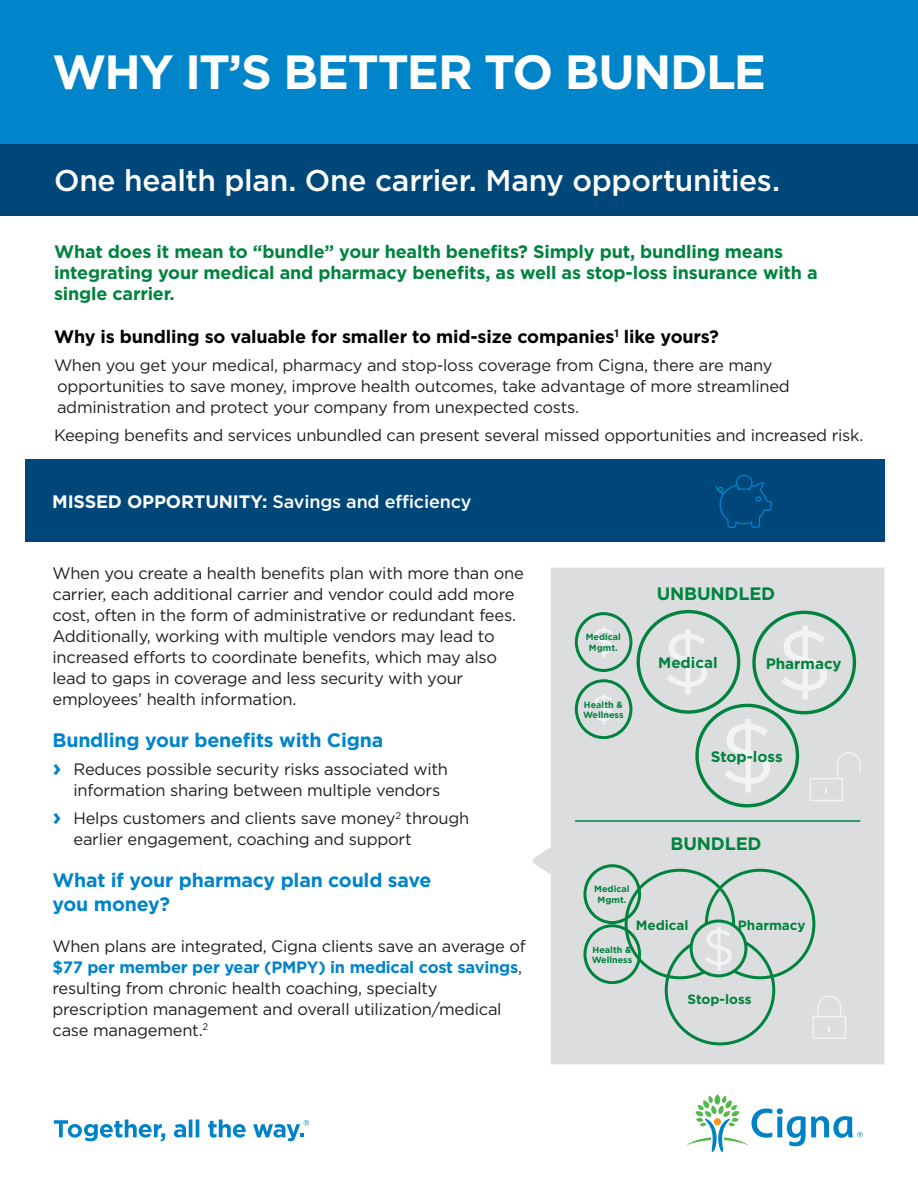
<style>
.page{position:relative;width:918px;height:1188px;background:#fff}
.page>*{position:absolute;margin:0;border:0;box-sizing:border-box;transform-origin:0 0}
.Headline_bold_40_45{font:700 48px "Gotham";letter-spacing:-.03em;color:#fff}
.Headline_bold_40_45-2{font:500 30px "Gotham";letter-spacing:-.01em;color:#fff}
.Sr_G-Subhead-color{font:700 19.5px/24px "Gotham";letter-spacing:-.01em;color:#0084ca}
.Subhead_body_bold_12{font:700 18px/21px "Gotham";letter-spacing:-.01em;color:#00833e}
.Subhead_body_bold_12-2{font:700 18px "Gotham";letter-spacing:-.01em;color:#000}
.Subhead_body_bold_12-3{font:500 18px "Gotham";letter-spacing:-.01em;color:#fff}
.Subhead_body_bold_12-4{font:16.5px/21px "Gotham";letter-spacing:-.015em;color:#231f20}
.Sr_Bullet_copy_book{font:16.5px/21px "Gotham";letter-spacing:-.015em;color:#231f20}
.t1{font:700 15.15px "Gotham";color:#00833e}
.t2{font:700 13.5px "Gotham";color:#00833e}
.t3{font:700 9px/10.8px "Gotham";color:#00833e;text-align:center}
.s1{font-weight:700}
.s2{font-weight:700;font-size:24px;color:#0084ca}
.s3{font-weight:700;color:#0084ca}
</style>
<div class="page">
<div style="left:0;top:0;width:918px;height:215px;background:#0084ca"></div>
<div style="left:0;top:144px;width:918px;height:72px;background:#004779"></div>
<svg style="left:54px;top:1120px;width:111px;height:21px"></svg>
<svg style="left:174px;top:1120px;width:25px;height:18px"></svg>
<svg style="left:208px;top:1120px;width:38px;height:18px"></svg>
<svg style="left:253px;top:1120px;width:56px;height:21px"></svg>
<svg style="left:687px;top:1094px;width:176px;height:58px"></svg>
<div style="left:25px;top:459px;width:859px;height:83px;background:#004779"></div>
<svg style="left:716px;top:475px;width:56px;height:53px"></svg>
<svg style="left:533px;top:568px;width:351px;height:496px;background:#d7dcdc"></svg>
<hr style="left:576px;top:820px;width:284px;height:2px;background:#00833e">
<svg style="left:724px;top:719px;width:46px;height:73px"></svg>
<div style="left:665px;top:935px;width:110px;height:110px;border:3px solid #00833e;border-radius:50%"></div>
<div style="left:705px;top:869px;width:110px;height:110px;border:3px solid #00833e;border-radius:50%"></div>
<div style="left:625px;top:869px;width:110px;height:110px;border:3px solid #00833e;border-radius:50%"></div>
<svg style="left:691px;top:921px;width:55px;height:55px"></svg>
<div style="left:690px;top:920px;width:57px;height:57px;border:3px solid #00833e;border-radius:50%"></div>
<svg style="left:705px;top:927px;width:27px;height:43px"></svg>
<svg style="left:813px;top:995px;width:33px;height:44px"></svg>
<svg style="left:810px;top:752px;width:51px;height:49px;background:#dddee0"></svg>
<svg style="left:781px;top:626px;width:46px;height:73px"></svg>
<svg style="left:594px;top:694px;width:19px;height:31px"></svg>
<svg style="left:594px;top:627px;width:19px;height:30px"></svg>
<svg style="left:667px;top:629px;width:40px;height:66px"></svg>
<div style="left:583px;top:864px;width:58px;height:60px;border:3px solid #00833e;border-radius:50%"></div>
<div style="left:583px;top:924px;width:58px;height:60px;border:3px solid #00833e;border-radius:50%"></div>
<div style="left:575px;top:612px;width:57px;height:60px;border:3px solid #00833e;border-radius:50%"></div>
<div style="left:575px;top:679px;width:57px;height:60px;border:3px solid #00833e;border-radius:50%"></div>
<div style="left:637px;top:610px;width:103px;height:104px;border:3px solid #00833e;border-radius:50%"></div>
<div style="left:752px;top:611px;width:104px;height:103px;border:3px solid #00833e;border-radius:50%"></div>
<div style="left:695px;top:704px;width:104px;height:103px;border:3px solid #00833e;border-radius:50%"></div>
<p class="Headline_bold_40_45" style="left:52px;top:44px;width:715px">WHY IT’S BETTER TO BUNDLE</p>
<p class="Headline_bold_40_45-2" style="left:54px;top:161px;width:728px">One health plan. One carrier. Many opportunities.</p>
<p class="Subhead_body_bold_12" style="left:54px;top:241px;width:765px">What does it mean to “bundle” your health benefits? Simply put, bundling means integrating your medical and pharmacy benefits, as well as stop-loss insurance with a single carrier.</p>
<p class="Subhead_body_bold_12-2" style="left:54px;top:326px;width:666px">Why is bundling so valuable for smaller to mid-size companies<sup>1</sup> like yours?</p>
<p class="Sr_Bullet_copy_book" style="left:54px;top:354px;width:737px">When you get your medical, pharmacy and stop-loss coverage from Cigna, there are many opportunities to save money, improve health outcomes, take advantage of more streamlined administration and protect your company from unexpected costs.</p>
<p class="Sr_Bullet_copy_book" style="left:54px;top:424px;width:811px">Keeping benefits and services unbundled can present several missed opportunities and increased risk.</p>
<p class="Subhead_body_bold_12-3" style="left:52px;top:490px;width:421px"><span class="s1">MISSED OPPORTUNITY:</span> Savings and efficiency</p>
<p class="Subhead_body_bold_12-4" style="left:52px;top:563px;width:473px">When you create a health benefits plan with more than one carrier, each additional carrier and vendor could add more cost, often in the form of administrative or redundant fees.<br>Additionally, working with multiple vendors may lead to increased efforts to coordinate benefits, which may also lead to gaps in coverage and less security with your employees’ health information.</p>
<p class="Sr_G-Subhead-color" style="left:52px;top:728px;width:332px">Bundling your benefits with Cigna</p>
<p class="Sr_Bullet_copy_book" style="left:74px;top:758px;width:376px;text-indent:-21px"><span class="s2">›</span> Reduces possible security risks associated with information sharing between multiple vendors</p>
<p class="Sr_Bullet_copy_book" style="left:74px;top:807px;width:397px;text-indent:-21px"><span class="s2">›</span> Helps customers and clients save money<sup>2</sup> through earlier engagement, coaching and support</p>
<p class="Sr_G-Subhead-color" style="left:52px;top:868px;width:380px">What if your pharmacy plan could save you money?</p>
<p class="Subhead_body_bold_12-4" style="left:52px;top:935px;width:475px">When plans are integrated, Cigna clients save an average of <span class="s3">$77 per member per year (PMPY) in medical cost savings</span>, resulting from chronic health coaching, specialty prescription management and overall utilization/medical case management.<sup>2</sup></p>
<p class="t3" style="left:586px;top:632px;width:37px">Medical<br>Mgmt.</p>
<p class="t3" style="left:583px;top:699px;width:42px;text-align:left">Health &amp;<br>Wellness</p>
<p class="t3" style="left:594px;top:884px;width:37px">Medical<br>Mgmt.</p>
<p class="Subhead_body_bold_12" style="left:657px;top:582px;width:120px">UNBUNDLED</p>
<p class="t1" style="left:658px;top:654px;width:61px">Medical</p>
<p class="t1" style="left:766px;top:655px;width:78px">Pharmacy</p>
<p class="t1" style="left:711px;top:748px;width:73px">Stop-loss</p>
<p class="Subhead_body_bold_12" style="left:671px;top:832px;width:93px">BUNDLED</p>
<p class="t2" style="left:636px;top:917px;width:54px">Medical</p>
<p class="t2" style="left:738px;top:917px;width:69px">Pharmacy</p>
<p class="t3" style="left:592px;top:944px;width:42px;text-align:left">Health &amp;<br>Wellness</p>
<p class="t2" style="left:687px;top:992px;width:66px">Stop-loss</p>
</div>
